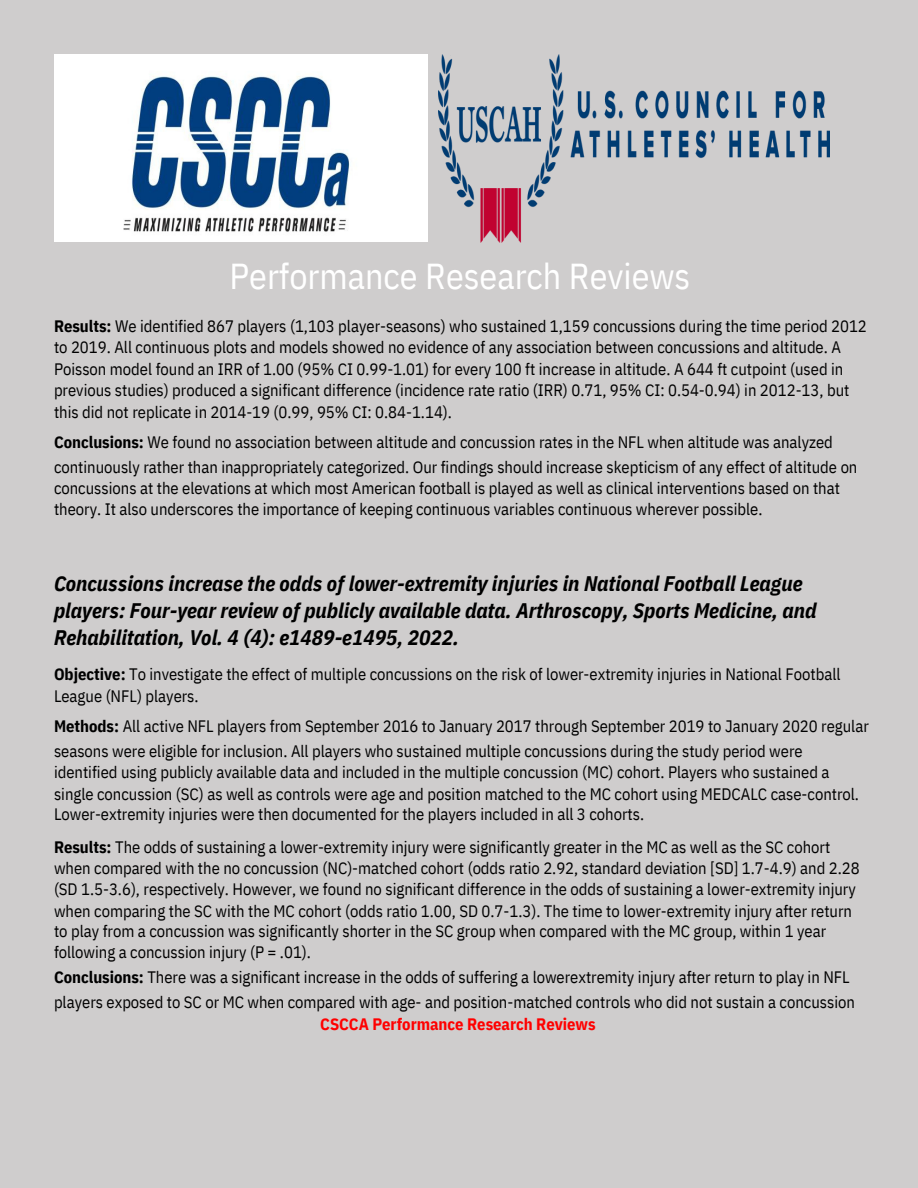
<style>
.page{position:relative;width:918px;height:1188px;background:#cfcdcd}
.page>*{position:absolute;margin:0;border:0;box-sizing:border-box;transform-origin:0 0}
.t1{font:36px "IBM Plex Sans Cond";color:#fff}
.t2{font:italic 700 21px/27px "IBM Plex Sans Cond";color:#000}
.t3{font:16.5px/21.3px "IBM Plex Sans Cond";color:#000}
.t4{font:700 16.5px "IBM Plex Sans Cond";color:#f00}
.s1{font-weight:700}
</style>
<div class="page">
<img style="left:54px;top:54px;width:374px;height:188px">
<img style="left:439px;top:54px;width:390px;height:188px">
<h1 class="t1" style="left:230px;top:252px;width:462px">Performance Research Reviews</h1>
<p class="t3" style="left:54px;top:315px;width:814px"><span class="s1">Results:</span> We identified 867 players (1,103 player-seasons) who sustained 1,159 concussions during the time period 2012 to 2019. All continuous plots and models showed no evidence of any association between concussions and altitude. A Poisson model found an IRR of 1.00 (95% CI 0.99-1.01) for every 100 ft increase in altitude. A 644 ft cutpoint (used in previous studies) produced a significant difference (incidence rate ratio (IRR) 0.71, 95% CI: 0.54-0.94) in 2012-13, but this did not replicate in 2014-19 (0.99, 95% CI: 0.84-1.14).</p>
<p class="t3" style="left:54px;top:429px;width:805px;line-height:24.8px"><span class="s1">Conclusions:</span> We found no association between altitude and concussion rates in the NFL when altitude was analyzed continuously rather than inappropriately categorized. Our findings should increase skepticism of any effect of altitude on</p>
<p class="t3" style="left:54px;top:477px;width:788px">concussions at the elevations at which most American football is played as well as clinical interventions based on that theory. It also underscores the importance of keeping continuous variables continuous wherever possible.</p>
<p class="t2" style="left:54px;top:569px;width:764px">Concussions increase the odds of lower-extremity injuries in National Football League players: Four-year review of publicly available data. Arthroscopy, Sports Medicine, and<br>Rehabilitation, Vol. 4 (4): e1489-e1495, 2022.</p>
<p class="t3" style="left:54px;top:664px;width:788px"><span class="s1">Objective:</span> To investigate the effect of multiple concussions on the risk of lower-extremity injuries in National Football<br>League (NFL) players.</p>
<p class="t3" style="left:54px;top:714px;width:816px;line-height:24.8px"><span class="s1">Methods:</span> All active NFL players from September 2016 to January 2017 through September 2019 to January 2020 regular seasons were eligible for inclusion. All players who sustained multiple concussions during the study period were</p>
<p class="t3" style="left:54px;top:762px;width:807px;line-height:20.9px">identified using publicly available data and included in the multiple concussion (MC) cohort. Players who sustained a single concussion (SC) as well as controls were age and position matched to the MC cohort using MEDCALC case-control.<br>Lower-extremity injuries were then documented for the players included in all 3 cohorts.</p>
<p class="t3" style="left:54px;top:836px;width:807px"><span class="s1">Results:</span> The odds of sustaining a lower-extremity injury were significantly greater in the MC as well as the SC cohort when compared with the no concussion (NC)-matched cohort (odds ratio 2.92, standard deviation [SD] 1.7-4.9) and 2.28 (SD 1.5-3.6), respectively. However, we found no significant difference in the odds of sustaining a lower-extremity injury when comparing the SC with the MC cohort (odds ratio 1.00, SD 0.7-1.3). The time to lower-extremity injury after return to play from a concussion was significantly shorter in the SC group when compared with the MC group, within 1 year following a concussion injury (P = .01).</p>
<p class="t3" style="left:54px;top:964px;width:802px;line-height:24.8px"><span class="s1">Conclusions:</span> There was a significant increase in the odds of suffering a lowerextremity injury after return to play in NFL players exposed to SC or MC when compared with age- and position-matched controls who did not sustain a concussion</p>
<p class="t4" style="left:320px;top:1013px;width:277px">CSCCA Performance Research Reviews</p>
</div>
